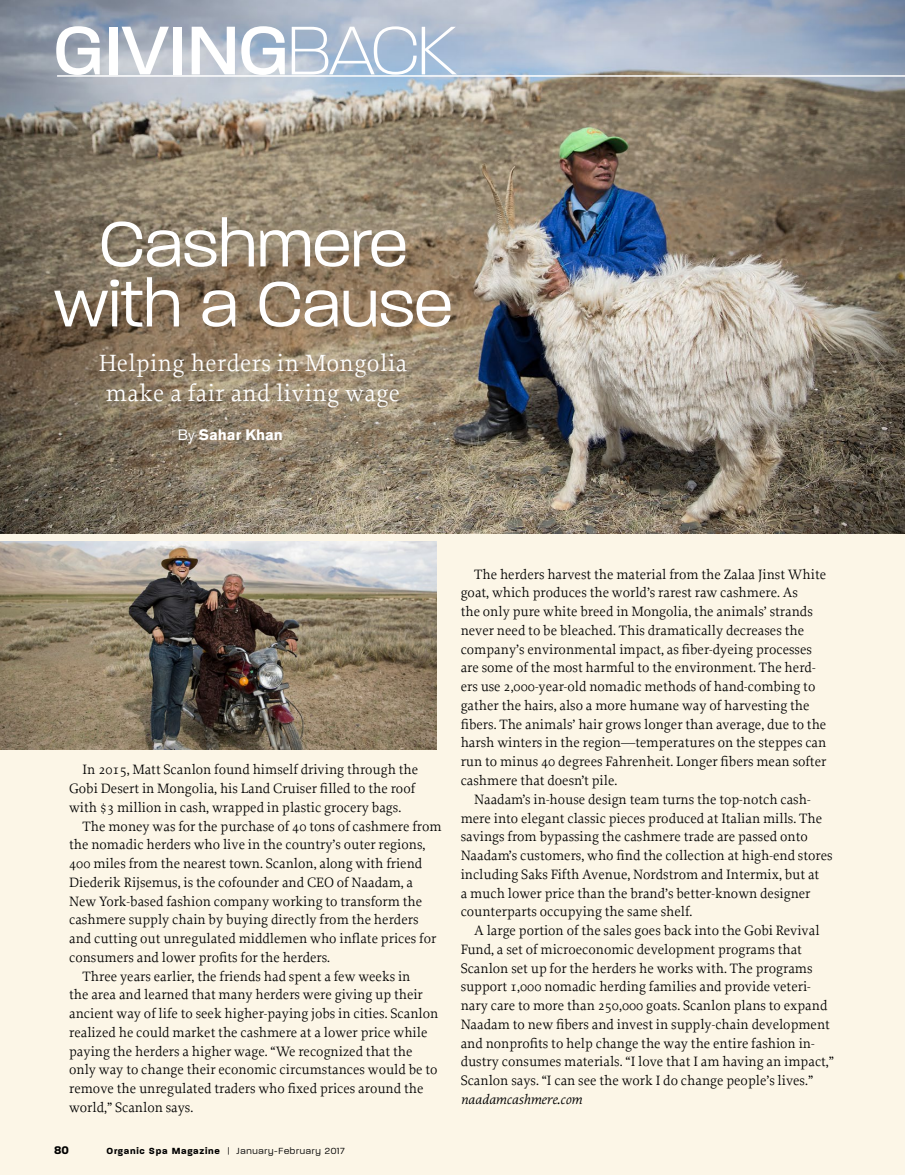
<style>
.page{position:relative;width:905px;height:1175px;background:#fff}
.page>*{position:absolute;margin:0;border:0;box-sizing:border-box;transform-origin:0 0}
.t1{font:500 93px "Paralucent";color:#fff}
.Head_PAra_Light{font:300 87px "Paralucent";color:#fff}
.Section_slug_subhead{font:24.75px/29.7px "Proforma";letter-spacing:.02em;color:#fff}
.Byline{font:700 15px "Akzidenz Grotesk BE";color:#fff}
.t2{font:700 15px "Paralucent";color:#000}
.Body_copy{font:14.25px/18.8px "Proforma";color:#000}
.t3{font:300 12px "Paralucent";letter-spacing:.06em;color:#000}
.s1{font-weight:200}
.s2{font-weight:400}
.s3{font-weight:700}
.s4{font-style:italic}
</style>
<div class="page">
<div style="left:0;top:520px;width:904px;height:654px;background:#fcf6e7"></div>
<img style="left:0;top:0;width:904px;height:533px">
<img style="left:0;top:542px;width:436px;height:207px">
<hr style="left:57px;top:75px;width:847px;height:2px;background:#fff">
<p class="t1" style="left:53px;top:0;width:404px">GIVING<span class="s1">BACK</span></p>
<p class="Head_PAra_Light" style="left:99px;top:197px;width:310px">Cashmere</p>
<p class="Head_PAra_Light" style="left:54px;top:257px;width:400px">with a Cause</p>
<p class="Section_slug_subhead" style="left:99px;top:348px;width:310px">Helping herders in Mongolia make a fair and living wage</p>
<p class="Byline" style="left:178px;top:426px;width:106px"><span class="s2">By</span> Sahar Khan</p>
<p class="Body_copy" style="left:69px;top:760px;width:350px;text-indent:14px">In 2015, Matt Scanlon found himself driving through the<br>Gobi Desert in Mongolia, his Land Cruiser filled to the roof with $3 million in cash, wrapped in plastic grocery bags.</p>
<p class="Body_copy" style="left:69px;top:816px;width:374px;text-indent:14px">The money was for the purchase of 40 tons of cashmere from the nomadic herders who live in the country’s outer regions, 400 miles from the nearest town. Scanlon, along with friend Diederik Rijsemus, is the cofounder and CEO of Naadam, a New York-based fashion company working to transform the cashmere supply chain by buying directly from the herders and cutting out unregulated middlemen who inflate prices for consumers and lower profits for the herders.</p>
<p class="Body_copy" style="left:69px;top:966px;width:370px;text-indent:14px">Three years earlier, the friends had spent a few weeks in<br>the area and learned that many herders were giving up their ancient way of life to seek higher-paying jobs in cities. Scanlon realized he could market the cashmere at a lower price while paying the herders a higher wage. “We recognized that the only way to change their economic circumstances would be to remove the unregulated traders who fixed prices around the world,” Scanlon says.</p>
<p class="t2" style="left:54px;top:1141px;width:16px">80</p>
<p class="t3" style="left:106px;top:1144px;width:240px"><span class="s3">Organic Spa Magazine</span> | January-February 2017</p>
<p class="Body_copy" style="left:460px;top:564px;width:367px;text-indent:14px">The herders harvest the material from the Zalaa Jinst White goat, which produces the world’s rarest raw cashmere. As<br>the only pure white breed in Mongolia, the animals’ strands never need to be bleached. This dramatically decreases the company’s environmental impact, as fiber-dyeing processes are some of the most harmful to the environment. The herd&shy;ers use 2,000-year-old nomadic methods of hand-combing to gather the hairs, also a more humane way of harvesting the fibers. The animals’ hair grows longer than average, due to the harsh winters in the region—temperatures on the steppes can run to minus 40 degrees Fahrenheit. Longer fibers mean softer cashmere that doesn’t pile.</p>
<p class="Body_copy" style="left:460px;top:789px;width:373px;text-indent:14px">Naadam’s in-house design team turns the top-notch cash&shy;mere into elegant classic pieces produced at Italian mills. The savings from bypassing the cashmere trade are passed onto Naadam’s customers, who find the collection at high-end stores including Saks Fifth Avenue, Nordstrom and Intermix, but at<br>a much lower price than the brand’s better-known designer counterparts occupying the same shelf.</p>
<p class="Body_copy" style="left:460px;top:920px;width:375px;text-indent:14px">A large portion of the sales goes back into the Gobi Revival Fund, a set of microeconomic development programs that Scanlon set up for the herders he works with. The programs support 1,000 nomadic herding families and provide veteri&shy;nary care to more than 250,000 goats. Scanlon plans to expand Naadam to new fibers and invest in supply-chain development and nonprofits to help change the way the entire fashion in&shy;dustry consumes materials. “I love that I am having an impact,” Scanlon says. “I can see the work I do change people’s lives.” <span class="s4">naadamcashmere.com</span></p>
</div>
